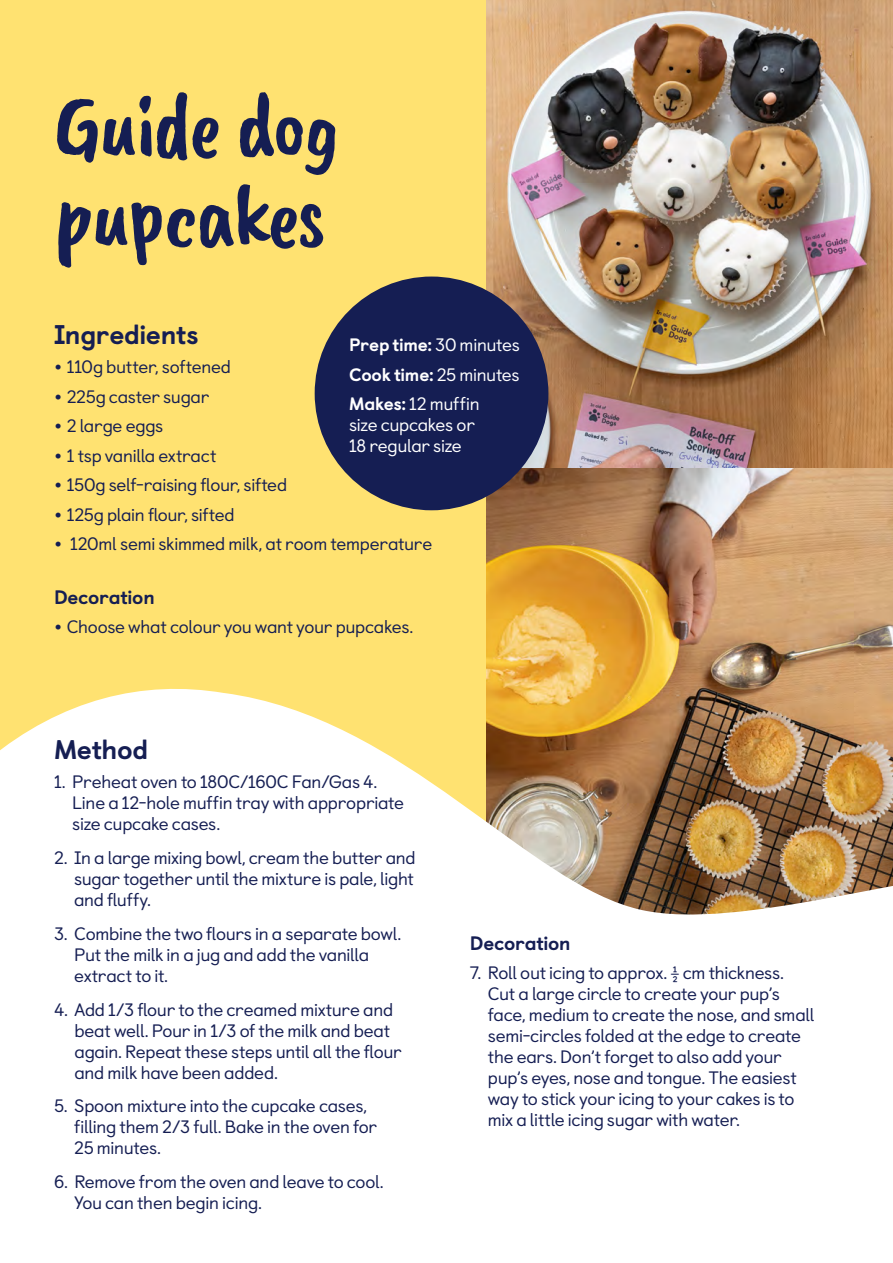
<style>
.page{position:relative;width:893px;height:1263px;background:#fff}
.page>*{position:absolute;margin:0;border:0;box-sizing:border-box;transform-origin:0 0}
.Caveat_Brush_Inky{font:90px/90px "Caveat Brush";letter-spacing:-.03em;color:#151e53}
.Method___Ingedients_Title{font:800 27px "Castledown";letter-spacing:-.015em;color:#151e53}
.sub_categories{font:800 19.5px "Castledown";letter-spacing:-.015em;color:#151e53}
.Method_Paragraph{font:18px/21px "Castledown";letter-spacing:-.015em;color:#151e53}
.bullet{font:18px "Castledown";letter-spacing:-.015em;color:#151e53}
.Prep_time_instuctions{font:18px/21px "Castledown";letter-spacing:-.02em;color:#fff}
.Prep_time_instuctions-2{font:800 18px "Castledown";letter-spacing:-.015em;color:#fff}
.s1{font-size:25.5px}
.s2{font-weight:400}
.s3{font-weight:800}
</style>
<div class="page">
<div style="left:0;top:0;width:893px;height:910px;background:#ffe271"></div>
<img style="left:487px;top:468px;width:406px;height:211px">
<img style="left:0;top:679px;width:893px;height:236px">
<img style="left:487px;top:0;width:406px;height:468px">
<div style="left:315px;top:277px;width:233px;height:233px;background:#151e53;border-radius:50%"></div>
<h2 class="Caveat_Brush_Inky" style="left:54px;top:82px;width:287px">Guide dog pupcakes</h2>
<h3 class="Method___Ingedients_Title" style="left:54px;top:312px;width:146px">Ingredients</h3>
<p class="bullet" style="left:54px;top:353px;width:178px"><span class="s1">•</span> 110g butter, softened</p>
<p class="bullet" style="left:54px;top:382px;width:157px"><span class="s1">•</span> 225g caster sugar</p>
<p class="bullet" style="left:54px;top:412px;width:111px"><span class="s1">•</span> 2 large eggs</p>
<p class="bullet" style="left:54px;top:441px;width:164px"><span class="s1">•</span> 1 tsp vanilla extract</p>
<p class="bullet" style="left:54px;top:471px;width:235px"><span class="s1">•</span> 150g self-raising flour, sifted</p>
<p class="bullet" style="left:54px;top:500px;width:182px"><span class="s1">•</span> 125g plain flour, sifted</p>
<p class="bullet" style="left:54px;top:530px;width:380px"><span class="s1">•</span> 120ml semi skimmed milk, at room temperature</p>
<h4 class="sub_categories" style="left:54px;top:581px;width:102px">Decoration</h4>
<p class="bullet" style="left:54px;top:613px;width:361px"><span class="s1">•</span> Choose what colour you want your pupcakes.</p>
<p class="Prep_time_instuctions-2" style="left:349px;top:330px;width:172px">Prep time: <span class="s2">30 minutes</span></p>
<p class="Prep_time_instuctions-2" style="left:349px;top:360px;width:172px">Cook time: <span class="s2">25 minutes</span></p>
<p class="Prep_time_instuctions" style="left:349px;top:392px;width:132px"><span class="s3">Makes:</span> 12 muffin size cupcakes or<br>18 regular size</p>
<h3 class="Method___Ingedients_Title" style="left:54px;top:727px;width:96px">Method</h3>
<p class="Method_Paragraph" style="left:72px;top:770px;width:333px;text-indent:-18px">1. Preheat oven to 180C/160C Fan/Gas 4.<br>Line a 12-hole muffin tray with appropriate size cupcake cases.</p>
<p class="Method_Paragraph" style="left:74px;top:846px;width:343px;text-align:justify;text-indent:-20px">2. In a large mixing bowl, cream the butter and sugar together until the mixture is pale, light and fluffy.</p>
<p class="Method_Paragraph" style="left:74px;top:921px;width:329px;text-indent:-20px">3. Combine the two flours in a separate bowl.<br>Put the milk in a jug and add the vanilla extract to it.</p>
<p class="Method_Paragraph" style="left:74px;top:997px;width:329px;text-indent:-20px">4. Add 1/3 flour to the creamed mixture and beat well. Pour in 1/3 of the milk and beat again. Repeat these steps until all the flour and milk have been added.</p>
<p class="Method_Paragraph" style="left:74px;top:1094px;width:304px;text-indent:-20px">5. Spoon mixture into the cupcake cases, filling them 2/3 full. Bake in the oven for<br>25 minutes.</p>
<p class="Method_Paragraph" style="left:74px;top:1170px;width:311px;text-indent:-20px">6. Remove from the oven and leave to cool.<br>You can then begin icing.</p>
<h4 class="sub_categories" style="left:470px;top:927px;width:102px">Decoration</h4>
<p class="Method_Paragraph" style="left:488px;top:961px;width:328px;text-indent:-18px">7. Roll out icing to approx. ½ cm thickness.<br>Cut a large circle to create your pup’s face, medium to create the nose, and small semi-circles folded at the edge to create the ears. Don’t forget to also add your pup’s eyes, nose and tongue. The easiest way to stick your icing to your cakes is to mix a little icing sugar with water.</p>
</div>
